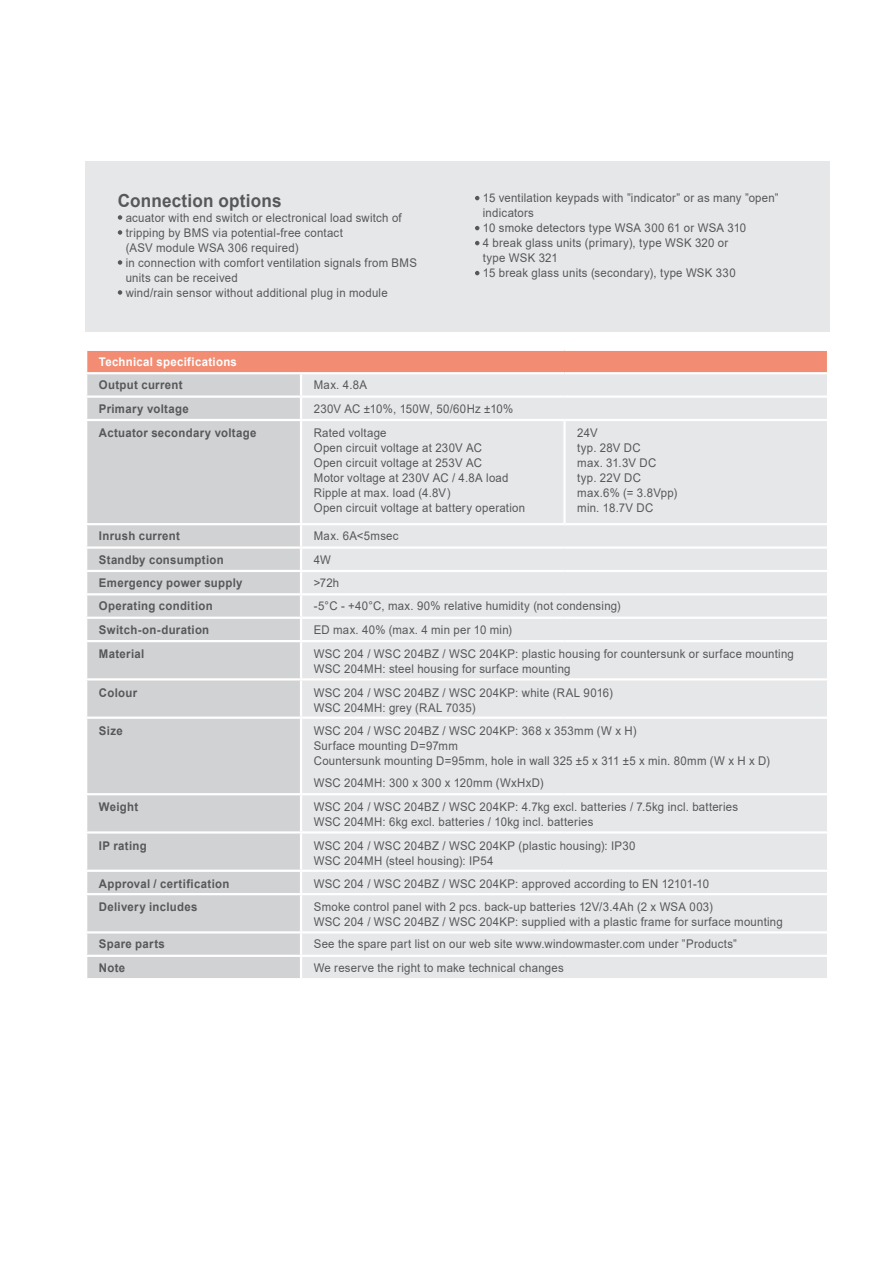
<style>
.page{position:relative;width:893px;height:1263px;background:#fff}
.page>*{position:absolute;margin:0;border:0;box-sizing:border-box;transform-origin:0 0}
.Mellemtxt{font:700 18px "Arial";letter-spacing:.01em;color:#57585a;scale:.95 1}
.breadtxt{font:12px/15px "Arial";letter-spacing:.02em;color:#57585a;scale:.95 1}
.breadtxt_bold{font:700 12px "Arial";letter-spacing:.025em;color:#57585a;scale:.95 1}
.breadtxt_hvid_bold{font:700 12px "Arial";letter-spacing:.025em;color:#fff;scale:.95 1}
</style>
<div class="page">
<div style="left:85px;top:162px;width:744px;height:170px;background:#e6e7e9"></div>
<svg style="left:118px;top:215px;width:4px;height:5px"></svg>
<svg style="left:118px;top:230px;width:4px;height:5px"></svg>
<svg style="left:118px;top:260px;width:4px;height:5px"></svg>
<svg style="left:118px;top:290px;width:4px;height:5px"></svg>
<svg style="left:475px;top:196px;width:4px;height:4px"></svg>
<svg style="left:475px;top:226px;width:4px;height:4px"></svg>
<svg style="left:475px;top:241px;width:4px;height:4px"></svg>
<svg style="left:475px;top:271px;width:4px;height:4px"></svg>
<div style="left:86px;top:350px;width:742px;height:23px;background:#f28d74"></div>
<div style="left:87px;top:374px;width:213px;height:604px;background:#d1d2d4"></div>
<div style="left:302px;top:374px;width:525px;height:604px;background:#e6e7e9"></div>
<hr style="left:85px;top:395px;width:216px;height:3px;background:#fff">
<hr style="left:301px;top:395px;width:264px;height:3px;background:#fff">
<hr style="left:565px;top:395px;width:264px;height:3px;background:#fff">
<hr style="left:85px;top:419px;width:216px;height:2px;background:#fff">
<hr style="left:301px;top:419px;width:264px;height:2px;background:#fff">
<hr style="left:565px;top:419px;width:264px;height:2px;background:#fff">
<hr style="left:563px;top:421px;width:3px;height:102px;background:#fff">
<hr style="left:85px;top:523px;width:216px;height:2px;background:#fff">
<hr style="left:301px;top:523px;width:264px;height:2px;background:#fff">
<hr style="left:565px;top:523px;width:264px;height:2px;background:#fff">
<hr style="left:85px;top:546px;width:216px;height:3px;background:#fff">
<hr style="left:301px;top:546px;width:264px;height:3px;background:#fff">
<hr style="left:565px;top:546px;width:264px;height:3px;background:#fff">
<hr style="left:85px;top:570px;width:216px;height:2px;background:#fff">
<hr style="left:301px;top:570px;width:264px;height:2px;background:#fff">
<hr style="left:565px;top:570px;width:264px;height:2px;background:#fff">
<hr style="left:85px;top:593px;width:216px;height:2px;background:#fff">
<hr style="left:301px;top:593px;width:264px;height:2px;background:#fff">
<hr style="left:565px;top:593px;width:264px;height:2px;background:#fff">
<hr style="left:85px;top:617px;width:216px;height:2px;background:#fff">
<hr style="left:301px;top:617px;width:264px;height:2px;background:#fff">
<hr style="left:565px;top:617px;width:264px;height:2px;background:#fff">
<hr style="left:85px;top:640px;width:216px;height:2px;background:#fff">
<hr style="left:301px;top:640px;width:264px;height:2px;background:#fff">
<hr style="left:565px;top:640px;width:264px;height:2px;background:#fff">
<hr style="left:85px;top:678px;width:216px;height:2px;background:#fff">
<hr style="left:301px;top:678px;width:264px;height:2px;background:#fff">
<hr style="left:565px;top:678px;width:264px;height:2px;background:#fff">
<hr style="left:85px;top:716px;width:216px;height:3px;background:#fff">
<hr style="left:301px;top:716px;width:264px;height:3px;background:#fff">
<hr style="left:565px;top:716px;width:264px;height:3px;background:#fff">
<hr style="left:85px;top:793px;width:216px;height:2px;background:#fff">
<hr style="left:301px;top:793px;width:264px;height:2px;background:#fff">
<hr style="left:565px;top:793px;width:264px;height:2px;background:#fff">
<hr style="left:85px;top:831px;width:216px;height:3px;background:#fff">
<hr style="left:301px;top:831px;width:264px;height:3px;background:#fff">
<hr style="left:565px;top:831px;width:264px;height:3px;background:#fff">
<hr style="left:85px;top:870px;width:216px;height:2px;background:#fff">
<hr style="left:301px;top:870px;width:264px;height:2px;background:#fff">
<hr style="left:565px;top:870px;width:264px;height:2px;background:#fff">
<hr style="left:85px;top:893px;width:216px;height:2px;background:#fff">
<hr style="left:301px;top:893px;width:264px;height:2px;background:#fff">
<hr style="left:565px;top:893px;width:264px;height:2px;background:#fff">
<hr style="left:85px;top:931px;width:216px;height:2px;background:#fff">
<hr style="left:301px;top:931px;width:264px;height:2px;background:#fff">
<hr style="left:565px;top:931px;width:264px;height:2px;background:#fff">
<hr style="left:85px;top:955px;width:216px;height:2px;background:#fff">
<hr style="left:301px;top:955px;width:264px;height:2px;background:#fff">
<hr style="left:565px;top:955px;width:264px;height:2px;background:#fff">
<hr style="left:85px;top:349px;width:216px;height:2px;background:#fff">
<hr style="left:85px;top:351px;width:2px;height:21px;background:#fff">
<hr style="left:301px;top:349px;width:264px;height:2px;background:#fff">
<hr style="left:565px;top:349px;width:264px;height:2px;background:#fff">
<hr style="left:827px;top:351px;width:2px;height:21px;background:#fff">
<hr style="left:85px;top:372px;width:216px;height:2px;background:#fff">
<hr style="left:301px;top:372px;width:264px;height:2px;background:#fff">
<hr style="left:565px;top:372px;width:264px;height:2px;background:#fff">
<p class="Mellemtxt" style="left:118px;top:188px;width:174px">Connection options</p>
<p class="breadtxt" style="left:126px;top:210px;width:292px">acuator with end switch or electronical load switch of</p>
<p class="breadtxt" style="left:126px;top:225px;width:230px">tripping by BMS via potential-free contact (ASV module WSA 306 required)</p>
<p class="breadtxt" style="left:126px;top:255px;width:308px">in connection with comfort ventilation signals from BMS units can be received</p>
<p class="breadtxt" style="left:126px;top:285px;width:277px">wind/rain sensor without additional plug in module</p>
<p class="breadtxt" style="left:483px;top:190px;width:313px">15 ventilation keypads with ”indicator” or as many ”open” indicators</p>
<p class="breadtxt" style="left:483px;top:220px;width:279px">10 smoke detectors type WSA 300 61 or WSA 310</p>
<p class="breadtxt" style="left:483px;top:235px;width:260px">4 break glass units (primary), type WSK 320 or type WSK 321</p>
<p class="breadtxt" style="left:483px;top:265px;width:268px">15 break glass units (secondary), type WSK 330</p>
<p class="breadtxt_hvid_bold" style="left:99px;top:353px;width:147px">Technical specifications</p>
<p class="breadtxt_bold" style="left:99px;top:377px;width:90px">Output current</p>
<p class="breadtxt" style="left:314px;top:377px;width:58px">Max. 4.8A</p>
<p class="breadtxt_bold" style="left:99px;top:400px;width:96px">Primary voltage</p>
<p class="breadtxt" style="left:314px;top:401px;width:211px">230V AC ±10%, 150W, 50/60Hz ±10%</p>
<p class="breadtxt_bold" style="left:99px;top:425px;width:167px">Actuator secondary voltage</p>
<p class="breadtxt" style="left:314px;top:425px;width:179px">Rated voltage<br>Open circuit voltage at 230V AC</p>
<p class="breadtxt" style="left:314px;top:455px;width:178px">Open circuit voltage at 253V AC</p>
<p class="breadtxt" style="left:314px;top:470px;width:206px">Motor voltage at 230V AC / 4.8A load<br>Ripple at max. load (4.8V)</p>
<p class="breadtxt" style="left:314px;top:500px;width:224px">Open circuit voltage at battery operation</p>
<p class="breadtxt" style="left:577px;top:425px;width:68px">24V<br>typ. 28V DC</p>
<p class="breadtxt" style="left:577px;top:455px;width:85px">max. 31.3V DC</p>
<p class="breadtxt" style="left:577px;top:470px;width:68px">typ. 22V DC</p>
<p class="breadtxt" style="left:577px;top:485px;width:107px">max.6% (= 3.8Vpp)</p>
<p class="breadtxt" style="left:577px;top:500px;width:82px">min. 18.7V DC</p>
<p class="breadtxt_bold" style="left:99px;top:528px;width:87px">Inrush current</p>
<p class="breadtxt" style="left:314px;top:528px;width:91px">Max. 6A&lt;5msec</p>
<p class="breadtxt_bold" style="left:99px;top:551px;width:133px">Standby consumption</p>
<p class="breadtxt" style="left:314px;top:552px;width:20px">4W</p>
<p class="breadtxt_bold" style="left:99px;top:574px;width:153px">Emergency power supply</p>
<p class="breadtxt" style="left:314px;top:575px;width:28px">&gt;72h</p>
<p class="breadtxt_bold" style="left:99px;top:598px;width:121px">Operating condition</p>
<p class="breadtxt" style="left:314px;top:599px;width:325px">-5°C - +40°C, max. 90% relative humidity (not condensing)</p>
<p class="breadtxt_bold" style="left:99px;top:621px;width:118px">Switch-on-duration</p>
<p class="breadtxt" style="left:314px;top:622px;width:210px">ED max. 40% (max. 4 min per 10 min)</p>
<p class="breadtxt_bold" style="left:99px;top:646px;width:49px">Material</p>
<p class="breadtxt" style="left:314px;top:646px;width:507px">WSC 204 / WSC 204BZ / WSC 204KP: plastic housing for countersunk or surface mounting</p>
<p class="breadtxt" style="left:314px;top:661px;width:272px">WSC 204MH: steel housing for surface mounting</p>
<p class="breadtxt_bold" style="left:99px;top:684px;width:42px">Colour</p>
<p class="breadtxt" style="left:314px;top:685px;width:316px">WSC 204 / WSC 204BZ / WSC 204KP: white (RAL 9016)</p>
<p class="breadtxt" style="left:314px;top:700px;width:172px">WSC 204MH: grey (RAL 7035)</p>
<p class="breadtxt_bold" style="left:99px;top:722px;width:27px">Size</p>
<p class="breadtxt" style="left:314px;top:723px;width:341px">WSC 204 / WSC 204BZ / WSC 204KP: 368 x 353mm (W x H)</p>
<p class="breadtxt" style="left:314px;top:738px;width:153px">Surface mounting D=97mm</p>
<p class="breadtxt" style="left:314px;top:753px;width:482px">Countersunk mounting D=95mm, hole in wall 325 ±5 x 311 ±5 x min. 80mm (W x H x D)</p>
<p class="breadtxt" style="left:314px;top:776px;width:243px">WSC 204MH: 300 x 300 x 120mm (WxHxD)</p>
<p class="breadtxt_bold" style="left:99px;top:799px;width:43px">Weight</p>
<p class="breadtxt" style="left:314px;top:800px;width:448px">WSC 204 / WSC 204BZ / WSC 204KP: 4.7kg excl. batteries / 7.5kg incl. batteries</p>
<p class="breadtxt" style="left:314px;top:815px;width:296px">WSC 204MH: 6kg excl. batteries / 10kg incl. batteries</p>
<p class="breadtxt_bold" style="left:99px;top:837px;width:52px">IP rating</p>
<p class="breadtxt" style="left:314px;top:838px;width:340px">WSC 204 / WSC 204BZ / WSC 204KP (plastic housing): IP30</p>
<p class="breadtxt" style="left:314px;top:853px;width:191px">WSC 204MH (steel housing): IP54</p>
<p class="breadtxt_bold" style="left:99px;top:875px;width:139px">Approval / certification</p>
<p class="breadtxt" style="left:314px;top:876px;width:418px">WSC 204 / WSC 204BZ / WSC 204KP: approved according to EN 12101-10</p>
<p class="breadtxt_bold" style="left:99px;top:899px;width:105px">Delivery includes</p>
<p class="breadtxt" style="left:314px;top:899px;width:495px">Smoke control panel with 2 pcs. back-up batteries 12V/3.4Ah (2 x WSA 003)<br>WSC 204 / WSC 204BZ / WSC 204KP: supplied with a plastic frame for surface mounting</p>
<p class="breadtxt_bold" style="left:99px;top:936px;width:71px">Spare parts</p>
<p class="breadtxt" style="left:314px;top:937px;width:447px">See the spare part list on our web site www.windowmaster.com under ”Products”</p>
<p class="breadtxt_bold" style="left:99px;top:959px;width:29px">Note</p>
<p class="breadtxt" style="left:314px;top:960px;width:265px">We reserve the right to make technical changes</p>
</div>
